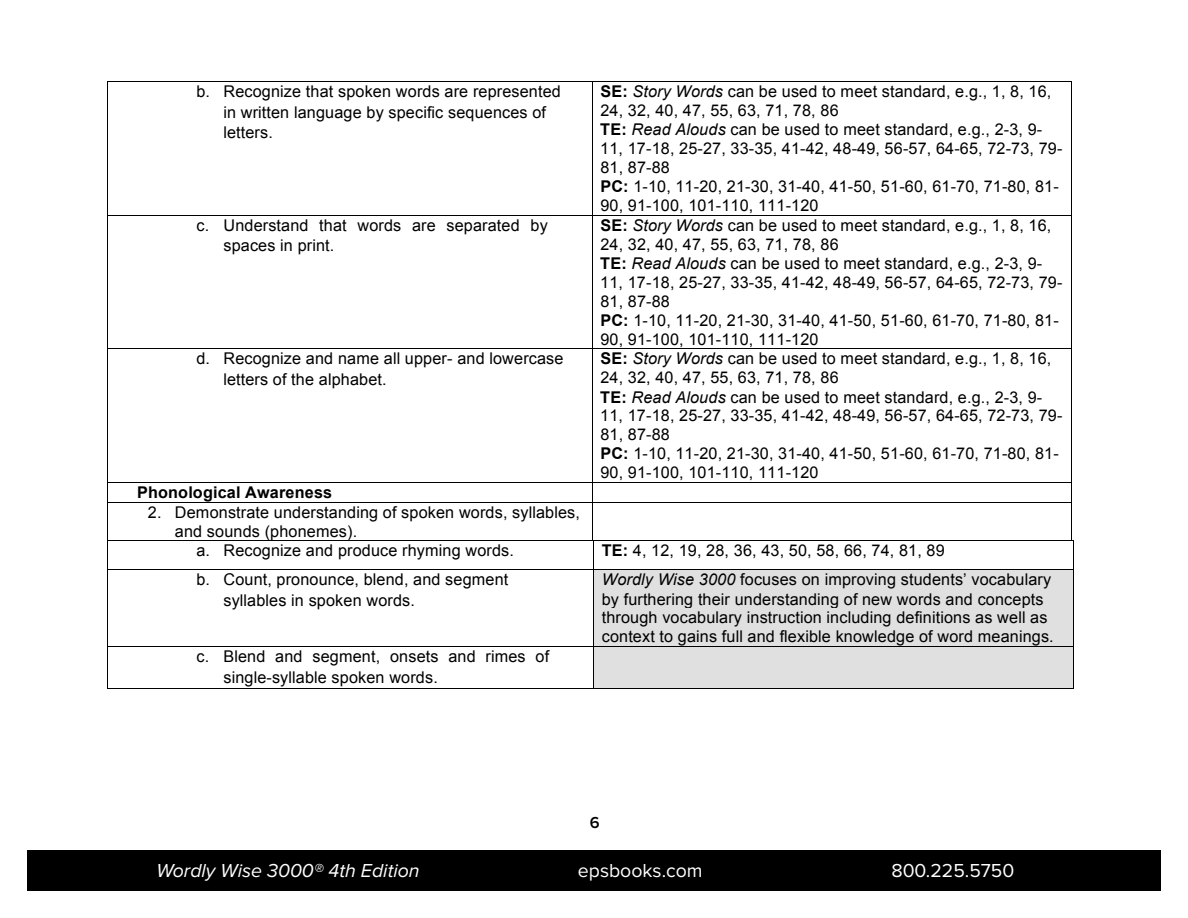
<style>
.page{position:relative;width:1188px;height:918px;background:#fff}
.page>*{position:absolute;margin:0;border:0;box-sizing:border-box;transform-origin:0 0}
.t1{font:italic 19.5px "Proxima Nova";color:#fff}
.t2{font:19.5px "Proxima Nova";color:#fff}
.t3{font:600 16.5px "Proxima Nova";color:#000}
.t4{font:16.2px/18.9px "Arial";letter-spacing:.01em;color:#000}
.t5{font:700 16.2px "Arial";letter-spacing:.01em;color:#000}
.s1{font-weight:700}
.s2{font-style:italic}
</style>
<div class="page">
<div style="left:27px;top:851px;width:1134px;height:40px;background:#000"></div>
<hr style="left:108px;top:81px;width:484px;height:1px;background:#000">
<hr style="left:593px;top:81px;width:479px;height:1px;background:#000">
<hr style="left:107px;top:82px;width:1px;height:133px;background:#000">
<hr style="left:592px;top:82px;width:1px;height:133px;background:#000">
<hr style="left:1072px;top:82px;width:1px;height:133px;background:#000">
<hr style="left:108px;top:215px;width:484px;height:1px;background:#000">
<hr style="left:593px;top:215px;width:479px;height:1px;background:#000">
<hr style="left:107px;top:216px;width:1px;height:133px;background:#000">
<hr style="left:592px;top:216px;width:1px;height:133px;background:#000">
<hr style="left:1072px;top:216px;width:1px;height:133px;background:#000">
<hr style="left:108px;top:349px;width:484px;height:1px;background:#000">
<hr style="left:593px;top:349px;width:479px;height:1px;background:#000">
<hr style="left:107px;top:349px;width:1px;height:133px;background:#000">
<hr style="left:592px;top:349px;width:1px;height:133px;background:#000">
<hr style="left:1072px;top:349px;width:1px;height:133px;background:#000">
<hr style="left:108px;top:482px;width:484px;height:1px;background:#000">
<hr style="left:593px;top:482px;width:479px;height:1px;background:#000">
<svg style="left:107px;top:482px;width:1px;height:21px"></svg>
<hr style="left:108px;top:502px;width:484px;height:1px;background:#000">
<svg style="left:592px;top:482px;width:1px;height:21px"></svg>
<hr style="left:593px;top:502px;width:479px;height:1px;background:#000">
<hr style="left:107px;top:503px;width:1px;height:37px;background:#000">
<hr style="left:592px;top:503px;width:1px;height:37px;background:#000">
<hr style="left:1072px;top:503px;width:1px;height:37px;background:#000">
<hr style="left:108px;top:540px;width:484px;height:1px;background:#000">
<hr style="left:594px;top:540px;width:478px;height:1px;background:#000">
<div style="left:594px;top:570px;width:479px;height:76px;background:#e0e0e0"></div>
<svg style="left:107px;top:540px;width:1px;height:30px"></svg>
<hr style="left:108px;top:570px;width:485px;height:1px;background:#000">
<svg style="left:592px;top:540px;width:2px;height:31px"></svg>
<hr style="left:594px;top:570px;width:479px;height:1px;background:#000">
<svg style="left:1072px;top:540px;width:2px;height:31px"></svg>
<hr style="left:107px;top:570px;width:1px;height:76px;background:#000">
<hr style="left:593px;top:570px;width:1px;height:76px;background:#000">
<hr style="left:1073px;top:570px;width:1px;height:76px;background:#000">
<div style="left:594px;top:647px;width:479px;height:41px;background:#e0e0e0"></div>
<hr style="left:108px;top:646px;width:485px;height:1px;background:#000">
<hr style="left:594px;top:646px;width:479px;height:1px;background:#000">
<hr style="left:107px;top:647px;width:1px;height:41px;background:#000">
<hr style="left:108px;top:688px;width:485px;height:1px;background:#000">
<hr style="left:593px;top:647px;width:1px;height:41px;background:#000">
<hr style="left:594px;top:688px;width:479px;height:1px;background:#000">
<hr style="left:1073px;top:647px;width:1px;height:41px;background:#000">
<p class="t4" style="left:223px;top:81px;width:339px;line-height:20.5px;text-indent:-27px">b. Recognize that spoken words are represented in written language by specific sequences of letters.</p>
<p class="t4" style="left:600px;top:82px;width:464px"><span class="s1">SE:</span> <span class="s2">Story Words</span> can be used to meet standard, e.g., 1, 8, 16, 24, 32, 40, 47, 55, 63, 71, 78, 86<br><span class="s1">TE:</span> <span class="s2">Read Alouds</span> can be used to meet standard, e.g., 2-3, 9- 11, 17-18, 25-27, 33-35, 41-42, 48-49, 56-57, 64-65, 72-73, 79- 81, 87-88<br><span class="s1">PC:</span> 1-10, 11-20, 21-30, 31-40, 41-50, 51-60, 61-70, 71-80, 81- 90, 91-100, 101-110, 111-120</p>
<p class="t4" style="left:223px;top:215px;width:326px;line-height:20.5px;text-indent:-27px">c. Understand that words are separated by spaces in print.</p>
<p class="t4" style="left:600px;top:216px;width:464px"><span class="s1">SE:</span> <span class="s2">Story Words</span> can be used to meet standard, e.g., 1, 8, 16, 24, 32, 40, 47, 55, 63, 71, 78, 86<br><span class="s1">TE:</span> <span class="s2">Read Alouds</span> can be used to meet standard, e.g., 2-3, 9- 11, 17-18, 25-27, 33-35, 41-42, 48-49, 56-57, 64-65, 72-73, 79- 81, 87-88<br><span class="s1">PC:</span> 1-10, 11-20, 21-30, 31-40, 41-50, 51-60, 61-70, 71-80, 81- 90, 91-100, 101-110, 111-120</p>
<p class="t4" style="left:223px;top:349px;width:342px;line-height:20.5px;text-indent:-27px">d. Recognize and name all upper- and lowercase letters of the alphabet.</p>
<p class="t4" style="left:600px;top:349px;width:464px"><span class="s1">SE:</span> <span class="s2">Story Words</span> can be used to meet standard, e.g., 1, 8, 16, 24, 32, 40, 47, 55, 63, 71, 78, 86<br><span class="s1">TE:</span> <span class="s2">Read Alouds</span> can be used to meet standard, e.g., 2-3, 9- 11, 17-18, 25-27, 33-35, 41-42, 48-49, 56-57, 64-65, 72-73, 79- 81, 87-88<br><span class="s1">PC:</span> 1-10, 11-20, 21-30, 31-40, 41-50, 51-60, 61-70, 71-80, 81- 90, 91-100, 101-110, 111-120</p>
<p class="t5" style="left:137px;top:481px;width:197px">Phonological Awareness</p>
<p class="t4" style="left:148px;top:503px;width:434px">2. Demonstrate understanding of spoken words, syllables,</p>
<p class="t4" style="left:175px;top:522px;width:184px">and sounds (phonemes).</p>
<p class="t4" style="left:196px;top:541px;width:319px">a. Recognize and produce rhyming words.</p>
<p class="t4" style="left:602px;top:541px;width:345px"><span class="s1">TE:</span> 4, 12, 19, 28, 36, 43, 50, 58, 66, 74, 81, 89</p>
<p class="t4" style="left:223px;top:570px;width:287px;line-height:20.5px;text-indent:-27px">b. Count, pronounce, blend, and segment syllables in spoken words.</p>
<p class="t4" style="left:602px;top:570px;width:454px"><span class="s2">Wordly Wise 3000</span> focuses on improving students’ vocabulary by furthering their understanding of new words and concepts through vocabulary instruction including definitions as well as context to gains full and flexible knowledge of word meanings.</p>
<p class="t4" style="left:223px;top:646px;width:327px;line-height:20.5px;text-indent:-27px">c. Blend and segment, onsets and rimes of single-syllable spoken words.</p>
<p class="t3" style="left:590px;top:813px;width:11px">6</p>
<p class="t1" style="left:156px;top:860px;width:265px">Wordly Wise 3000® 4th Edition</p>
<p class="t2" style="left:578px;top:860px;width:126px">epsbooks.com</p>
<p class="t2" style="left:891px;top:860px;width:124px">800.225.5750</p>
</div>
